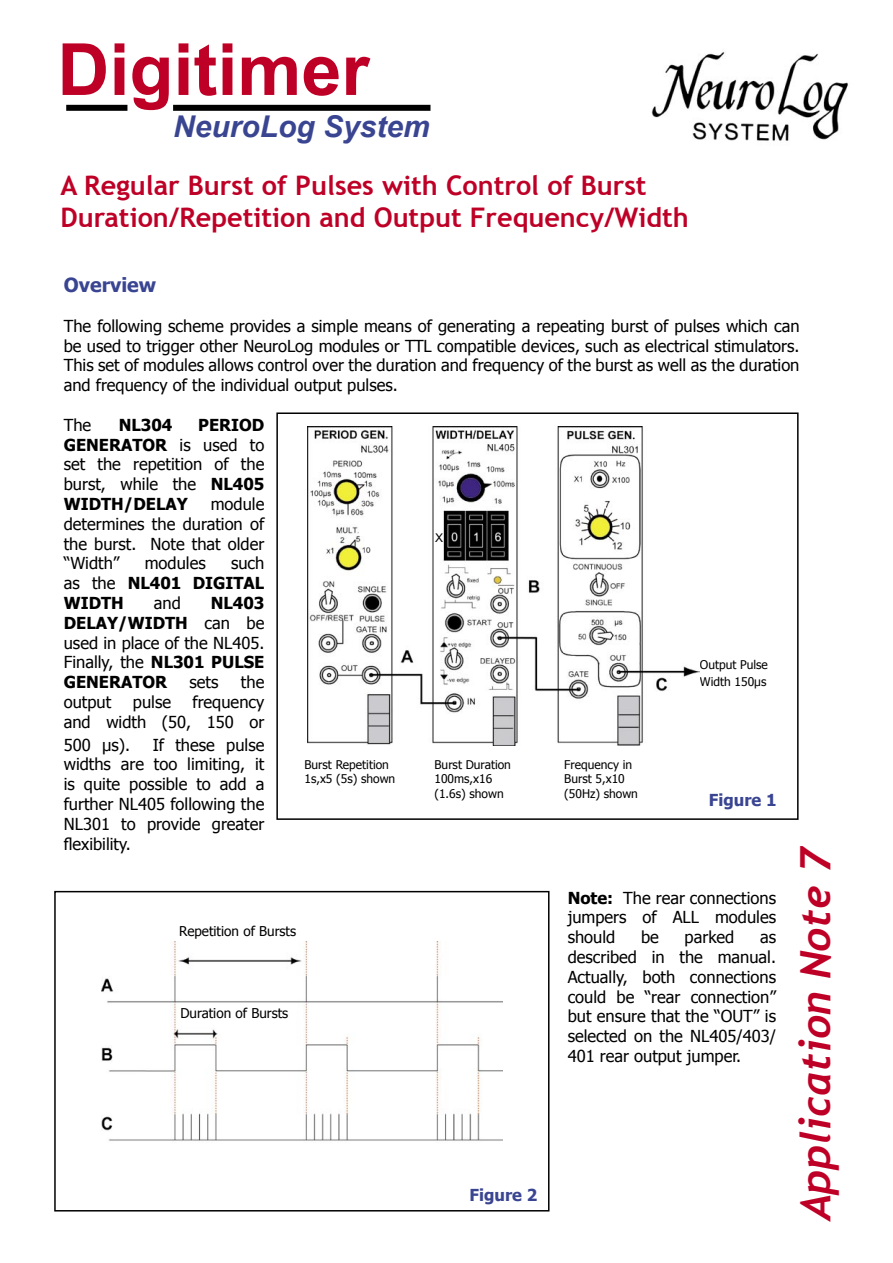
<style>
.page{position:relative;width:893px;height:1263px;background:#fff}
.page>*{position:absolute;margin:0;border:0;box-sizing:border-box;transform-origin:0 0}
.t1{font:700 72px "Arial";color:#be0027}
.t2{font:italic 700 42px "Trebuchet";color:#be0027}
.t3{font:italic 700 30px "Arial";color:#3a4592}
.t4{font:700 27px/32.4px "Trebuchet MS";color:#be0027}
.t5{font:700 19.5px "Tahoma";color:#3a4592}
.t6{font:16.5px/19.8px "Tahoma";color:#000;text-align:justify}
.t7{font:700 16.5px/19.8px "Tahoma";color:#000;text-align:justify}
.t8{font:700 16.5px "Tahoma";color:#3a4592}
.t9{font:13.5px "Tahoma";color:#000}
.t10{font:12px/14.4px "Tahoma";color:#000}
.t11{font:12px "Arial";color:#000}
.s1{font-weight:700}
.s2{font-weight:400}
</style>
<div class="page">
<div style="left:173px;top:105px;width:257px;height:6px;background:#000"></div>
<div style="left:66px;top:105px;width:61px;height:6px;background:#000"></div>
<img style="left:651px;top:52px;width:197px;height:89px">
<img style="left:101px;top:942px;width:401px;height:199px">
<div style="left:54px;top:891px;width:495px;height:320px;border:2px solid #000"></div>
<div style="left:276px;top:412px;width:523px;height:408px;border:2px solid #000"></div>
<img style="left:308px;top:426px;width:392px;height:320px">
<h1 class="t1" style="left:57px;top:22px;width:314px">Digitimer</h1>
<h3 class="t3" style="left:173px;top:107px;width:258px">NeuroLog System</h3>
<h3 class="t4" style="left:61px;top:169px;width:630px">A Regular Burst of Pulses with Control of Burst<br>Duration/Repetition and Output Frequency/Width</h3>
<p class="t5" style="left:64px;top:271px;width:94px">Overview</p>
<p class="t6" style="left:64px;top:315px;width:737px">The following scheme provides a simple means of generating a repeating burst of pulses which can be used to trigger other NeuroLog modules or TTL compatible devices, such as electrical stimulators.<br>This set of modules allows control over the duration and frequency of the burst as well as the duration and frequency of the individual output pulses.</p>
<p class="t6" style="left:64px;top:414px;width:29px">The</p>
<p class="t7" style="left:119px;top:414px;width:55px">NL304</p>
<p class="t6" style="left:64px;top:414px;width:202px;text-indent:134px"><span class="s1">PERIOD GENERATOR</span> is used to set the repetition of the burst, while the <span class="s1">NL405<br>WIDTH/DELAY</span></p>
<p class="t6" style="left:64px;top:493px;width:202px;text-indent:147px">module determines the duration of the burst. Note that older “Width”</p>
<p class="t11" style="left:435px;top:530px;width:10px">X</p>
<p class="t7" style="left:64px;top:552px;width:202px;text-indent:167px"><span class="s2">such as the</span> NL401 DIGITAL WIDTH</p>
<p class="t6" style="left:145px;top:553px;width:62px">modules</p>
<p class="t6" style="left:154px;top:592px;width:28px">and</p>
<p class="t6" style="left:64px;top:592px;width:202px;text-indent:147px"><span class="s1">NL403<br>DELAY/WIDTH</span> can be used in place of the NL405.<br>Finally, the <span class="s1">NL301 PULSE GENERATOR</span></p>
<p class="t10" style="left:700px;top:655px;width:70px;line-height:17.4px">Output Pulse<br>Width 150µs</p>
<p class="t6" style="left:190px;top:671px;width:30px">sets</p>
<p class="t6" style="left:241px;top:671px;width:25px">the</p>
<p class="t6" style="left:64px;top:691px;width:202px;text-align:right">frequency<br>and width (50, 150 or</p>
<p class="t6" style="left:64px;top:734px;width:68px">500 µs).</p>
<p class="t6" style="left:64px;top:691px;width:49px">output</p>
<p class="t6" style="left:133px;top:691px;width:40px">pulse</p>
<p class="t6" style="left:64px;top:734px;width:202px;text-indent:89px">If these pulse widths are too limiting, it is quite possible to add a further NL405 following the NL301 to provide greater flexibility.</p>
<p class="t10" style="left:304px;top:756px;width:92px">Burst Repetition<br>1s,x5 (5s) shown</p>
<p class="t10" style="left:434px;top:756px;width:78px">Burst Duration<br>100ms,x16 (1.6s) shown</p>
<p class="t10" style="left:564px;top:756px;width:75px">Frequency in<br>Burst 5,x10 (50Hz) shown</p>
<p class="t8" style="left:709px;top:788px;width:69px">Figure 1</p>
<p class="t9" style="left:179px;top:922px;width:118px">Repetition of Bursts</p>
<p class="t9" style="left:180px;top:1004px;width:109px">Duration of Bursts</p>
<p class="t6" style="left:568px;top:887px;width:210px"><span class="s1">Note:</span> The rear connections jumpers of ALL modules should</p>
<p class="t6" style="left:641px;top:926px;width:19px">be</p>
<p class="t6" style="left:685px;top:926px;width:51px">parked</p>
<p class="t6" style="left:568px;top:926px;width:210px;text-indent:192px">as described in the manual.<br>Actually, both connections could be “rear connection” but ensure that the “OUT” is selected on the NL405/403/ 401 rear output jumper.</p>
<p class="t8" style="left:470px;top:1183px;width:69px">Figure 2</p>
<h2 class="t2" style="left:790px;top:1220px;width:376px;rotate:-90deg">Application Note 7</h2>
</div>
